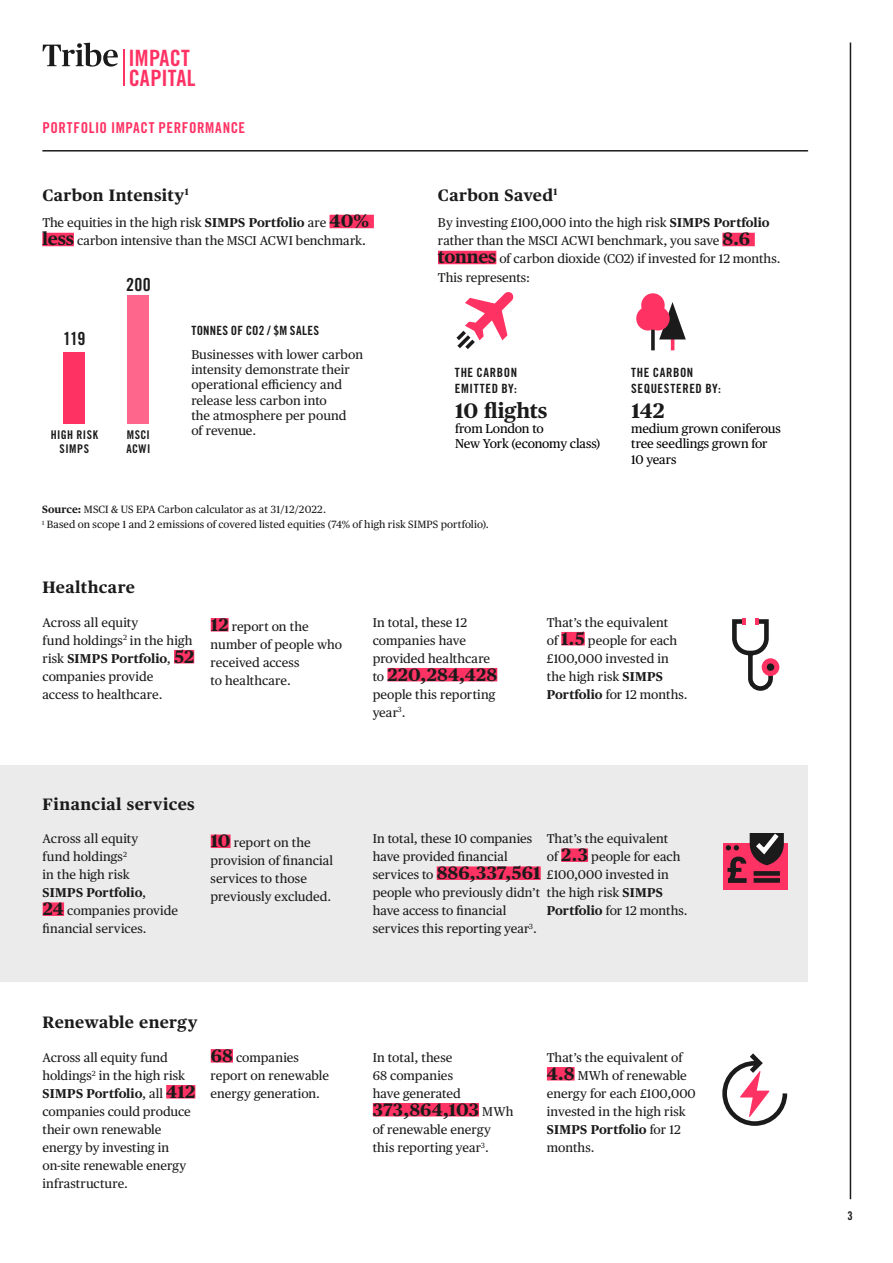
<style>
.page{position:relative;width:893px;height:1263px;background:#fff}
.page>*{position:absolute;margin:0;border:0;box-sizing:border-box;transform-origin:0 0}
.t1{font:22.5px/19.6px "Trade Gothic Bold Cond Twenty";letter-spacing:.005em;color:#ff3264}
.t2{font:700 21px "Publico Text";letter-spacing:-.01em;color:#1b1b1b}
.t3{font:700 18px "Publico Text";letter-spacing:.005em;color:#1b1b1b}
.t4{font:18px "Trade Gothic LT Pro Bd Cn 20";letter-spacing:-.015em;color:#1b1b1b}
.t5{font:700 16.5px "Publico Text";letter-spacing:.02em;color:#1b1b1b}
.t6{font:15px "Trade Gothic LT Pro Bd Cn 20";letter-spacing:.04em;color:#ff3264}
.t7{font:12.75px/18px "Publico Text";letter-spacing:.005em;color:#1b1b1b}
.t8{font:12.75px/15.3px "Publico Text";letter-spacing:-.015em;color:#000}
.t9{font:12.75px/15.3px "Trade Gothic LT Pro Bd Cn 20";letter-spacing:.04em;color:#1b1b1b}
.t10{font:12px/13.8px "Trade Gothic LT Pro Bd Cn 20";letter-spacing:.035em;color:#1b1b1b;text-align:center}
.t11{font:10.5px/15px "Publico Text";letter-spacing:.01em;color:#1b1b1b}
.s1{font-weight:700}
.s2{font-weight:700;font-size:18px}
.s3{color:#000}
.s4{font-weight:400;font-size:12.75px}
</style>
<div class="page">
<hr style="left:850px;top:43px;width:1px;height:1156px;background:#1b1b1b">
<svg style="left:43px;top:43px;width:75px;height:24px"></svg>
<hr style="left:124px;top:50px;width:1px;height:36px;background:#ff3264">
<div style="left:0;top:765px;width:808px;height:217px;background:#ebebeb"></div>
<div style="left:330px;top:215px;width:44px;height:13px;background:#ff3264"></div>
<div style="left:42px;top:233px;width:32px;height:13px;background:#ff3264"></div>
<div style="left:722px;top:233px;width:33px;height:13px;background:#ff3264"></div>
<div style="left:438px;top:251px;width:58px;height:13px;background:#ff3264"></div>
<div style="left:64px;top:352px;width:21px;height:72px;background:#ff3264"></div>
<div style="left:128px;top:296px;width:21px;height:128px;background:#ff668c"></div>
<div style="left:174px;top:650px;width:20px;height:13px;background:#ff3264"></div>
<div style="left:211px;top:618px;width:18px;height:13px;background:#ff3264"></div>
<div style="left:387px;top:668px;width:110px;height:13px;background:#ff3264"></div>
<div style="left:561px;top:632px;width:24px;height:13px;background:#ff3264"></div>
<div style="left:43px;top:902px;width:21px;height:14px;background:#ff3264"></div>
<div style="left:211px;top:834px;width:20px;height:14px;background:#ff3264"></div>
<div style="left:437px;top:866px;width:104px;height:14px;background:#ff3264"></div>
<div style="left:561px;top:848px;width:27px;height:14px;background:#ff3264"></div>
<div style="left:166px;top:1085px;width:29px;height:13px;background:#ff3264"></div>
<div style="left:211px;top:1049px;width:22px;height:13px;background:#ff3264"></div>
<div style="left:373px;top:1103px;width:106px;height:13px;background:#ff3264"></div>
<div style="left:547px;top:1067px;width:28px;height:13px;background:#ff3264"></div>
<hr style="left:43px;top:150px;width:764px;height:2px;background:#1b1b1b">
<hr style="left:671px;top:333px;width:3px;height:17px;background:#ff3264">
<svg style="left:659px;top:302px;width:27px;height:37px"></svg>
<svg style="left:651px;top:329px;width:4px;height:21px"></svg>
<div style="left:636px;top:307px;width:24px;height:23px;background:#ff3264;border-radius:50%"></div>
<div style="left:646px;top:307px;width:24px;height:23px;background:#ff3264;border-radius:50%"></div>
<div style="left:641px;top:293px;width:24px;height:24px;background:#ff3264;border-radius:50%"></div>
<svg style="left:456px;top:292px;width:58px;height:57px"></svg>
<div style="left:762px;top:658px;width:17px;height:18px;background:#ff3264;border-radius:50%"></div>
<svg style="left:732px;top:618px;width:43px;height:73px"></svg>
<div style="left:723px;top:843px;width:64px;height:47px;background:#ff3264"></div>
<svg style="left:726px;top:833px;width:58px;height:50px"></svg>
<svg style="left:722px;top:1053px;width:66px;height:73px"></svg>
<h1 class="t1" style="left:129px;top:48px;width:69px">IMPACT<br>CAPITAL</h1>
<p class="t6" style="left:43px;top:119px;width:204px">PORTFOLIO IMPACT PERFORMANCE</p>
<p class="t5" style="left:42px;top:182px;width:148px">Carbon Intensity<sup>1</sup></p>
<p class="t7" style="left:42px;top:213px;width:328px">The equities in the high risk <span class="s1">SIMPS Portfolio</span> are <span class="s2">40% less</span> carbon intensive than the MSCI ACWI benchmark<span class="s3">.</span></p>
<h3 class="t4" style="left:63px;top:328px;width:24px">119</h3>
<h3 class="t4" style="left:126px;top:273px;width:26px">200</h3>
<p class="t10" style="left:51px;top:428px;width:49px">HIGH RISK<br>SIMPS</p>
<p class="t10" style="left:127px;top:428px;width:25px;text-align:left">MSCI<br>ACWI</p>
<p class="t9" style="left:191px;top:322px;width:129px">TONNES OF CO2 / $M SALES</p>
<p class="t7" style="left:191px;top:346px;width:173px;line-height:15.3px">Businesses with lower carbon intensity demonstrate their operational efficiency and release less carbon into<br>the atmosphere per pound<br>of revenue.</p>
<p class="t5" style="left:438px;top:182px;width:121px">Carbon Saved<sup>1</sup></p>
<p class="t7" style="left:438px;top:213px;width:344px">By investing £100,000 into the high risk <span class="s1">SIMPS Portfolio </span>rather than the MSCI ACWI benchmark, you save <span class="s2">8.6 tonnes</span> of carbon dioxide (CO2) if invested for 12 months.<br>This represents:</p>
<p class="t9" style="left:455px;top:365px;width:64px">THE CARBON<br>EMITTED BY:</p>
<h2 class="t2" style="left:455px;top:394px;width:94px">10 flights</h2>
<p class="t8" style="left:455px;top:420px;width:147px">from London to<br>New York (economy class)</p>
<p class="t9" style="left:631px;top:365px;width:91px">THE CARBON<br>SEQUESTERED BY:</p>
<h2 class="t2" style="left:631px;top:394px;width:35px">142</h2>
<p class="t8" style="left:631px;top:420px;width:151px">medium grown coniferous tree seedlings grown for<br>10 years</p>
<p class="t11" style="left:42px;top:501px;width:448px"><span class="s1">Source:</span> MSCI &amp; US EPA Carbon calculator as at 31/12/2022.<br><sup>1</sup> Based on scope 1 and 2 emissions of covered listed equities (74% of high risk SIMPS portfolio).</p>
<p class="t5" style="left:43px;top:574px;width:94px">Healthcare</p>
<p class="t7" style="left:43px;top:612px;width:153px">Across all equity<br>fund holdings<sup>2</sup> in the high risk <span class="s1">SIMPS Portfolio</span>, <span class="s2">52 </span>companies provide<br>access to healthcare.</p>
<p class="t7" style="left:211px;top:616px;width:133px"><span class="s2">12</span> report on the number of people who received access<br>to healthcare.</p>
<p class="t7" style="left:373px;top:612px;width:119px">In total, these 12 companies have provided healthcare</p>
<h3 class="t3" style="left:373px;top:660px;width:126px"><span class="s4">to</span> 220,284,428</h3>
<p class="t7" style="left:373px;top:684px;width:124px">people this reporting year<sup>3</sup>.</p>
<p class="t7" style="left:547px;top:612px;width:142px">That’s the equivalent<br>of <span class="s2">1.5</span> people for each £100,000 invested in the high risk <span class="s1">SIMPS<br>Portfolio</span> for 12 months.</p>
<p class="t5" style="left:43px;top:791px;width:154px">Financial services</p>
<p class="t7" style="left:43px;top:829px;width:137px">Across all equity<br>fund holdings<sup>2<br></sup>in the high risk<br><span class="s1">SIMPS Portfolio</span>,<br><span class="s2">24</span> companies provide financial services.</p>
<p class="t7" style="left:211px;top:833px;width:124px"><span class="s2">10</span> report on the provision of financial services to those previously excluded.</p>
<p class="t7" style="left:373px;top:829px;width:161px">In total, these 10 companies have provided financial</p>
<p class="t7" style="left:547px;top:829px;width:142px">That’s the equivalent<br>of <span class="s2">2.3</span> people for each £100,000 invested in the high risk <span class="s1">SIMPS<br>Portfolio</span> for 12 months.</p>
<h3 class="t3" style="left:373px;top:859px;width:169px"><span class="s4">services to</span> 886,337,561</h3>
<p class="t7" style="left:373px;top:883px;width:169px">people who previously didn’t have access to financial services this reporting year<sup>3</sup>.</p>
<p class="t5" style="left:43px;top:1010px;width:156px">Renewable energy</p>
<p class="t7" style="left:43px;top:1047px;width:154px">Across all equity fund holdings<sup>2</sup> in the high risk<br><span class="s1">SIMPS Portfolio</span>, all <span class="s2">412 </span>companies could produce their own renewable energy by investing in on-site renewable energy infrastructure.</p>
<p class="t7" style="left:211px;top:1047px;width:120px"><span class="s2">68</span> companies report on renewable energy generation.</p>
<p class="t7" style="left:373px;top:1047px;width:90px">In total, these<br>68 companies have generated</p>
<h3 class="t3" style="left:373px;top:1095px;width:142px">373,864,103 <span class="s4">MWh</span></h3>
<p class="t7" style="left:373px;top:1119px;width:120px">of renewable energy this reporting year<sup>3</sup>.</p>
<p class="t7" style="left:547px;top:1047px;width:151px">That’s the equivalent of<br><span class="s2">4.8</span> MWh of renewable energy for each £100,000 invested in the high risk<br><span class="s1">SIMPS Portfolio</span> for 12 months.</p>
<p class="t10" style="left:848px;top:1209px;width:7px">3</p>
</div>
